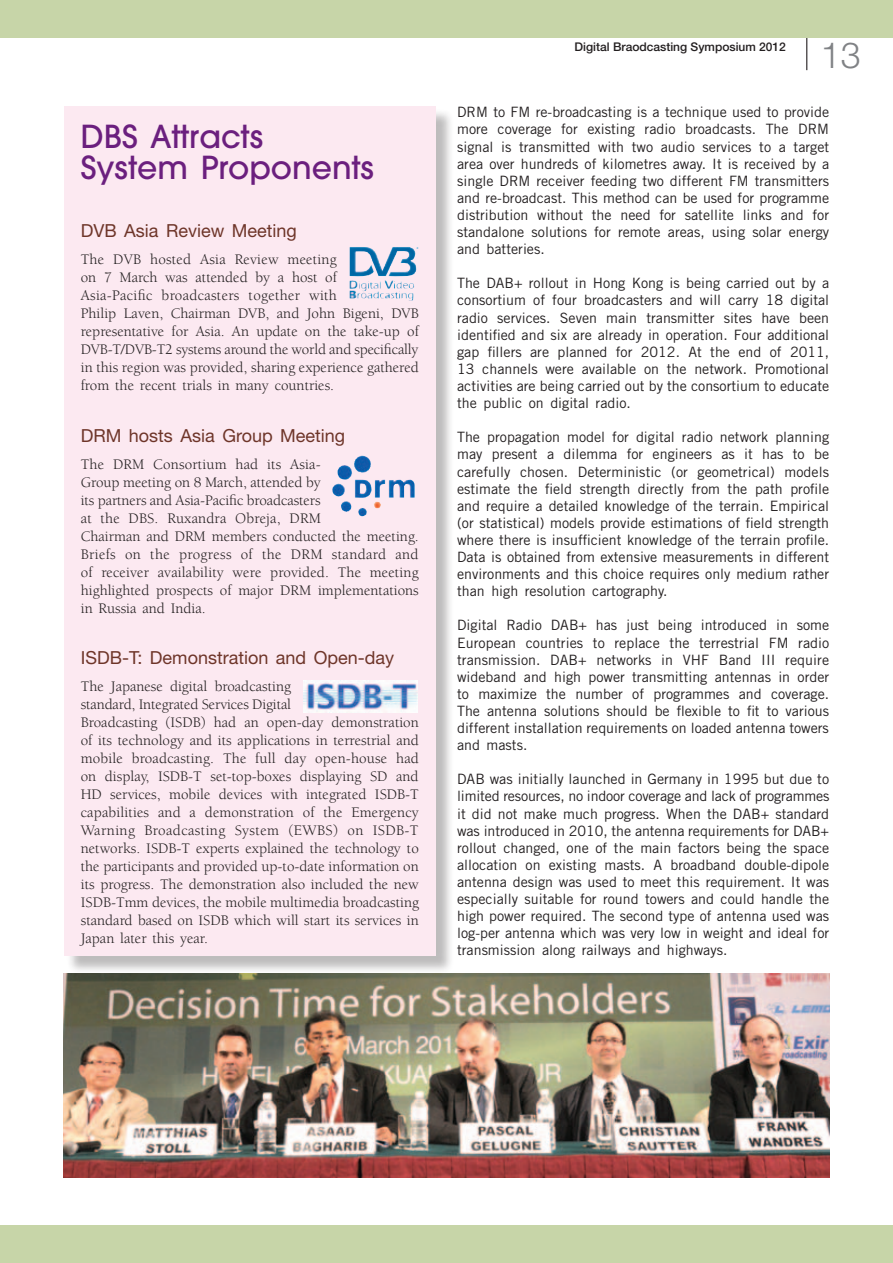
<style>
.page{position:relative;width:893px;height:1263px;background:#fff}
.page>*{position:absolute;margin:0;border:0;box-sizing:border-box;transform-origin:0 0}
.t1{font:300 36px "Helvetica Neue";color:#808285}
.t2{font:500 31.5px/31.5px "Avant Garde";color:#6b1f7e}
.t3{font:18px "Helvetica Neue";color:#6e3529}
.t4{font:15px/18px "Berkeley";color:#231f20}
.t5{font:14.25px/17.1px "Trade Gothic";color:#231f20;text-align:justify}
.t6{font:500 12px "Helvetica Neue";color:#231f20}
</style>
<div class="page">
<hr style="left:806px;top:0;width:1px;height:70px;background:#231f20">
<div style="left:1px;top:0;width:892px;height:38px;background:#c7d5a8"></div>
<div style="left:1px;top:1225px;width:892px;height:38px;background:#c7d5a8"></div>
<div style="left:66px;top:109px;width:388px;height:865px;background:#231f20;opacity:.3"></div>
<div style="left:64px;top:106px;width:371px;height:850px;background:#fce9f1"></div>
<img style="left:64px;top:973px;width:765px;height:205px">
<img style="left:350px;top:247px;width:68px;height:42px">
<img style="left:332px;top:456px;width:83px;height:56px">
<img style="left:304px;top:680px;width:113px;height:32px">
<h2 class="t2" style="left:81px;top:121px;width:295px">DBS Attracts<br>System Proponents</h2>
<p class="t3" style="left:81px;top:220px;width:218px">DVB Asia Review Meeting</p>
<p class="t4" style="left:81px;top:251px;width:340px">The DVB hosted Asia Review meeting<br>on 7 March was attended by a host of<br>Asia-Pacific broadcasters together with<br>Philip Laven, Chairman DVB, and John Bigeni, DVB representative for Asia. An update on the take-up of DVB-T/DVB-T2 systems around the world and specifically in this region was provided, sharing experience gathered from the recent trials in many countries.</p>
<p class="t3" style="left:81px;top:424px;width:266px">DRM hosts Asia Group Meeting</p>
<p class="t4" style="left:81px;top:455px;width:340px">The DRM Consortium had its Asia-<br>Group meeting on 8 March, attended by<br>its partners and Asia-Pacific broadcasters<br>at the DBS. Ruxandra Obreja, DRM<br>Chairman and DRM members conducted the meeting.<br>Briefs on the progress of the DRM standard and of receiver availability were provided. The meeting highlighted prospects of major DRM implementations in Russia and India.</p>
<p class="t3" style="left:81px;top:647px;width:315px">ISDB-T: Demonstration and Open-day</p>
<p class="t4" style="left:81px;top:678px;width:340px">The Japanese digital broadcasting<br>standard, Integrated Services Digital<br>Broadcasting (ISDB) had an open-day demonstration of its technology and its applications in terrestrial and mobile broadcasting. The full day open-house had on display, ISDB-T set-top-boxes displaying SD and HD services, mobile devices with integrated ISDB-T capabilities and a demonstration of the Emergency Warning Broadcasting System (EWBS) on ISDB-T networks. ISDB-T experts explained the technology to the participants and provided up-to-date information on its progress. The demonstration also included the new ISDB-Tmm devices, the mobile multimedia broadcasting standard based on ISDB which will start its services in Japan later this year.</p>
<p class="t6" style="left:574px;top:40px;width:213px">Digital Braodcasting Symposium 2012</p>
<h1 class="t1" style="left:821px;top:34px;width:42px">13</h1>
<p class="t5" style="left:457px;top:104px;width:374px">DRM to FM re-broadcasting is a technique used to provide more coverage for existing radio broadcasts. The DRM signal is transmitted with two audio services to a target area over hundreds of kilometres away. It is received by a single DRM receiver feeding two different FM transmitters and re-broadcast. This method can be used for programme distribution without the need for satellite links and for standalone solutions for remote areas, using solar energy and batteries.</p>
<p class="t5" style="left:457px;top:275px;width:374px">The DAB+ rollout in Hong Kong is being carried out by a consortium of four broadcasters and will carry 18 digital radio services. Seven main transmitter sites have been identified and six are already in operation. Four additional gap fillers are planned for 2012. At the end of 2011, 13 channels were available on the network. Promotional activities are being carried out by the consortium to educate the public on digital radio.</p>
<p class="t5" style="left:457px;top:428px;width:374px">The propagation model for digital radio network planning may present a dilemma for engineers as it has to be carefully chosen. Deterministic (or geometrical) models estimate the field strength directly from the path profile and require a detailed knowledge of the terrain. Empirical (or statistical) models provide estimations of field strength where there is insufficient knowledge of the terrain profile.<br>Data is obtained from extensive measurements in different environments and this choice requires only medium rather than high resolution cartography.</p>
<p class="t5" style="left:457px;top:617px;width:374px">Digital Radio DAB+ has just being introduced in some European countries to replace the terrestrial FM radio transmission. DAB+ networks in VHF Band III require wideband and high power transmitting antennas in order to maximize the number of programmes and coverage.<br>The antenna solutions should be flexible to fit to various different installation requirements on loaded antenna towers and masts.</p>
<p class="t5" style="left:457px;top:770px;width:374px">DAB was initially launched in Germany in 1995 but due to limited resources, no indoor coverage and lack of programmes it did not make much progress. When the DAB+ standard was introduced in 2010, the antenna requirements for DAB+ rollout changed, one of the main factors being the space allocation on existing masts. A broadband double-dipole antenna design was used to meet this requirement. It was especially suitable for round towers and could handle the high power required. The second type of antenna used was log-per antenna which was very low in weight and ideal for transmission along railways and highways.</p>
</div>
